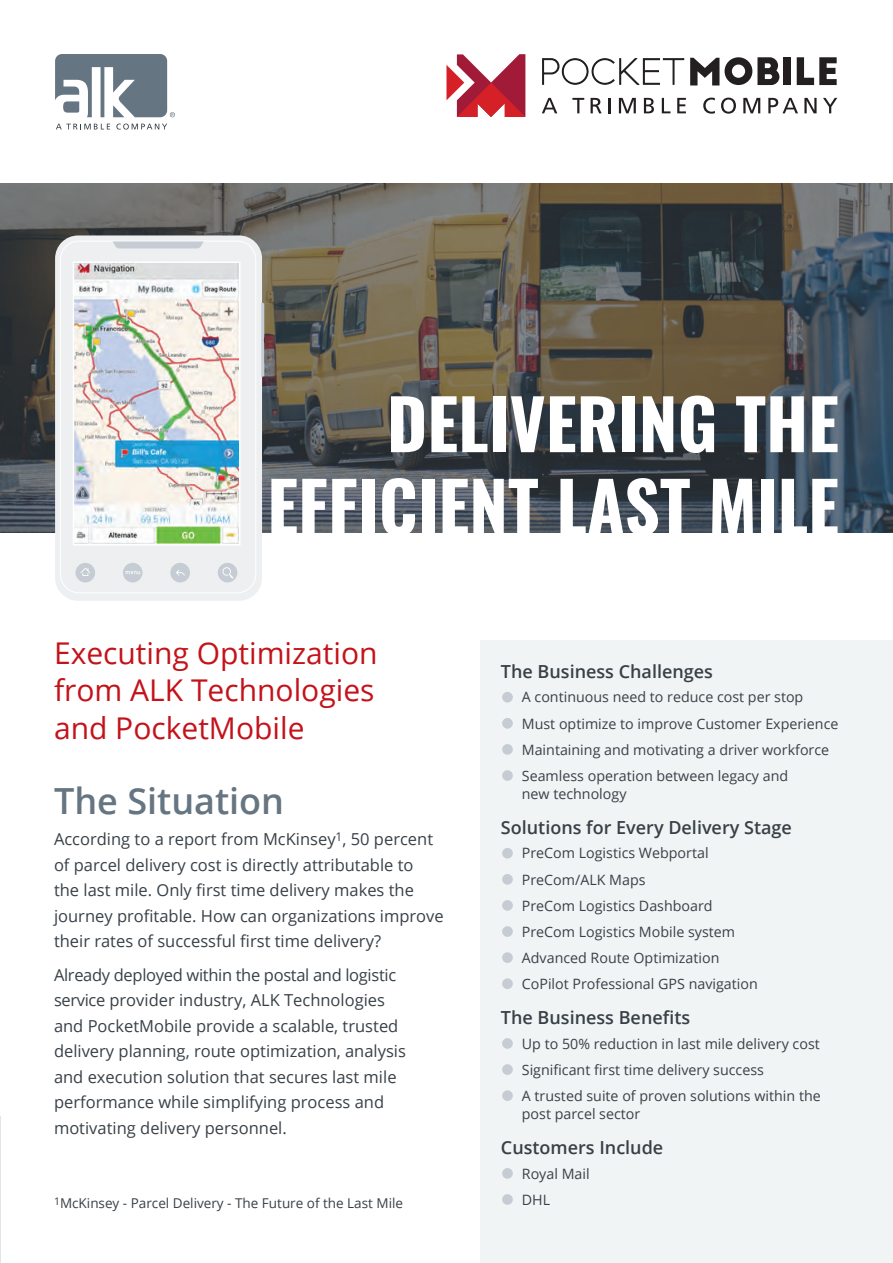
<style>
.page{position:relative;width:893px;height:1263px;background:#fff}
.page>*{position:absolute;margin:0;border:0;box-sizing:border-box;transform-origin:0 0}
.t1{font:700 69px/82.5px "Oswald";color:#fff;text-align:right}
.Header_Text_2{font:600 36px "Open Sans";color:#667582}
.Header_Text_1{font:30px/37.5px "Open Sans";color:#c4121a;text-align:justify}
.t2{font:600 18px "Open Sans";color:#384047}
.Header_Text_2-2{font:16.5px/25.5px "Open Sans";color:#384047}
.t3{font:14.25px/18px "Open Sans";color:#384047}
.Header_Text_2-3{font:13.5px "Open Sans";color:#384047}
</style>
<div class="page">
<img style="left:0;top:184px;width:893px;height:349px">
<div style="left:480px;top:640px;width:413px;height:623px;background:#f1f4f5"></div>
<div style="left:502px;top:692px;width:11px;height:10px;background:#c6ccd4;border-radius:50%"></div>
<div style="left:502px;top:718px;width:11px;height:11px;background:#c6ccd4;border-radius:50%"></div>
<div style="left:502px;top:744px;width:11px;height:11px;background:#c6ccd4;border-radius:50%"></div>
<div style="left:502px;top:770px;width:11px;height:11px;background:#c6ccd4;border-radius:50%"></div>
<div style="left:502px;top:848px;width:11px;height:10px;background:#c6ccd4;border-radius:50%"></div>
<div style="left:502px;top:874px;width:11px;height:11px;background:#c6ccd4;border-radius:50%"></div>
<div style="left:502px;top:900px;width:11px;height:11px;background:#c6ccd4;border-radius:50%"></div>
<div style="left:502px;top:926px;width:11px;height:11px;background:#c6ccd4;border-radius:50%"></div>
<div style="left:502px;top:952px;width:11px;height:11px;background:#c6ccd4;border-radius:50%"></div>
<div style="left:502px;top:978px;width:11px;height:11px;background:#c6ccd4;border-radius:50%"></div>
<div style="left:502px;top:1038px;width:11px;height:11px;background:#c6ccd4;border-radius:50%"></div>
<div style="left:502px;top:1064px;width:11px;height:11px;background:#c6ccd4;border-radius:50%"></div>
<div style="left:502px;top:1090px;width:11px;height:11px;background:#c6ccd4;border-radius:50%"></div>
<div style="left:502px;top:1168px;width:11px;height:11px;background:#c6ccd4;border-radius:50%"></div>
<div style="left:502px;top:1194px;width:11px;height:11px;background:#c6ccd4;border-radius:50%"></div>
<svg style="left:56px;top:124px;width:54px;height:5px"></svg>
<svg style="left:116px;top:124px;width:51px;height:6px"></svg>
<svg style="left:55px;top:54px;width:120px;height:63px"></svg>
<svg style="left:446px;top:54px;width:79px;height:63px"></svg>
<svg style="left:690px;top:58px;width:29px;height:27px"></svg>
<svg style="left:725px;top:57px;width:54px;height:28px"></svg>
<div style="left:784px;top:57px;width:7px;height:28px;background:#231f20"></div>
<svg style="left:797px;top:57px;width:40px;height:28px"></svg>
<svg style="left:542px;top:58px;width:142px;height:27px"></svg>
<svg style="left:542px;top:98px;width:15px;height:15px"></svg>
<svg style="left:572px;top:98px;width:12px;height:15px"></svg>
<svg style="left:591px;top:98px;width:11px;height:15px"></svg>
<hr style="left:608px;top:98px;width:3px;height:15px;background:#231f20">
<svg style="left:619px;top:98px;width:17px;height:15px"></svg>
<svg style="left:644px;top:98px;width:10px;height:15px"></svg>
<svg style="left:662px;top:98px;width:8px;height:15px"></svg>
<svg style="left:677px;top:98px;width:9px;height:15px"></svg>
<svg style="left:703px;top:98px;width:12px;height:16px"></svg>
<svg style="left:721px;top:98px;width:15px;height:16px"></svg>
<svg style="left:743px;top:98px;width:17px;height:15px"></svg>
<svg style="left:768px;top:98px;width:30px;height:15px"></svg>
<svg style="left:804px;top:98px;width:13px;height:15px"></svg>
<svg style="left:823px;top:98px;width:14px;height:15px"></svg>
<svg style="left:55px;top:235px;width:208px;height:366px;background:#e9ebec"></svg>
<svg style="left:76px;top:241px;width:188px;height:341px;background:#e5e8ea"></svg>
<svg style="left:126px;top:571px;width:14px;height:3px"></svg>
<svg style="left:80px;top:568px;width:10px;height:8px"></svg>
<svg style="left:176px;top:570px;width:9px;height:5px"></svg>
<svg style="left:222px;top:567px;width:11px;height:12px"></svg>
<img style="left:76px;top:264px;width:162px;height:278px">
<div style="left:73px;top:261px;width:168px;height:284px;border:2px solid #fff"></div>
<p class="t1" style="left:267px;top:387px;width:573px">DELIVERING THE<br>EFFICIENT LAST MILE</p>
<p class="Header_Text_1" style="left:54px;top:633px;width:325px">Executing Optimization from ALK Technologies and PocketMobile</p>
<p class="Header_Text_2" style="left:54px;top:777px;width:232px">The Situation</p>
<p class="Header_Text_2-2" style="left:54px;top:826px;width:391px">According to a report from McKinsey<sup>1</sup>, 50 percent of parcel delivery cost is directly attributable to<br>the last mile. Only first time delivery makes the journey profitable. How can organizations improve their rates of successful first time delivery?</p>
<p class="Header_Text_2-2" style="left:54px;top:961px;width:353px">Already deployed within the postal and logistic service provider industry, ALK Technologies and PocketMobile provide a scalable, trusted delivery planning, route optimization, analysis and execution solution that secures last mile performance while simplifying process and motivating delivery personnel.</p>
<p class="Header_Text_2-3" style="left:54px;top:1194px;width:351px"><sup>1</sup>McKinsey - Parcel Delivery - The Future of the Last Mile</p>
<p class="t2" style="left:501px;top:659px;width:214px">The Business Challenges</p>
<p class="t3" style="left:522px;top:688px;width:283px">A continuous need to reduce cost per stop</p>
<p class="t3" style="left:522px;top:714px;width:318px">Must optimize to improve Customer Experience</p>
<p class="t3" style="left:522px;top:740px;width:309px">Maintaining and motivating a driver workforce</p>
<p class="t3" style="left:522px;top:766px;width:268px">Seamless operation between legacy and new technology</p>
<p class="t2" style="left:501px;top:815px;width:292px">Solutions for Every Delivery Stage</p>
<p class="t3" style="left:522px;top:844px;width:188px">PreCom Logistics Webportal</p>
<p class="t3" style="left:522px;top:870px;width:125px">PreCom/ALK Maps</p>
<p class="t3" style="left:522px;top:896px;width:192px">PreCom Logistics Dashboard</p>
<p class="t3" style="left:522px;top:922px;width:215px">PreCom Logistics Mobile system</p>
<p class="t3" style="left:522px;top:948px;width:199px">Advanced Route Optimization</p>
<p class="t3" style="left:522px;top:974px;width:237px">CoPilot Professional GPS navigation</p>
<p class="t2" style="left:501px;top:1005px;width:191px">The Business Benefits</p>
<p class="t3" style="left:522px;top:1034px;width:299px">Up to 50% reduction in last mile delivery cost</p>
<p class="t3" style="left:522px;top:1060px;width:244px">Significant first time delivery success</p>
<p class="t3" style="left:522px;top:1086px;width:300px">A trusted suite of proven solutions within the post parcel sector</p>
<p class="t2" style="left:501px;top:1135px;width:164px">Customers Include</p>
<p class="t3" style="left:522px;top:1164px;width:69px">Royal Mail</p>
<p class="t3" style="left:522px;top:1190px;width:30px">DHL</p>
</div>
